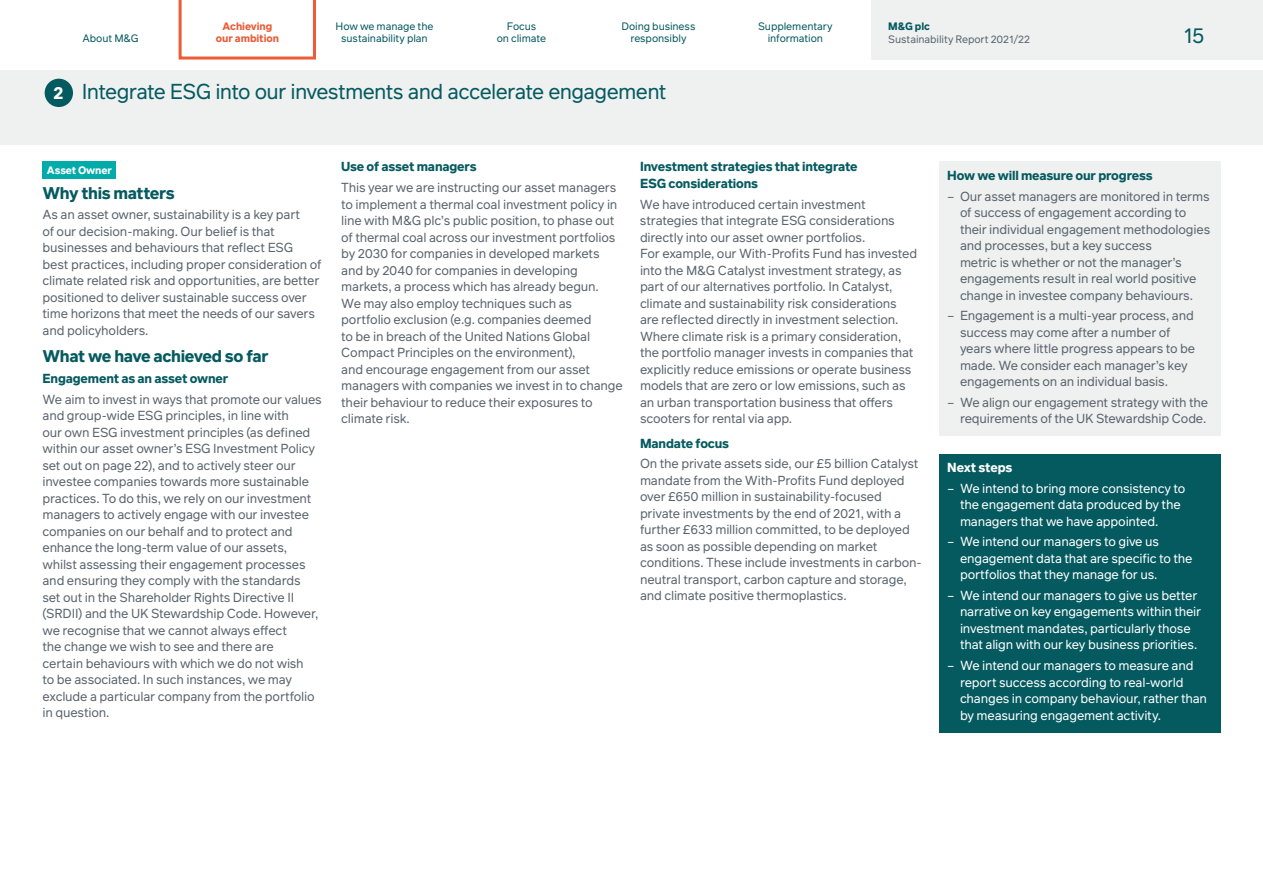
<style>
.page{position:relative;width:1263px;height:893px;background:#fff}
.page>*{position:absolute;margin:0;border:0;box-sizing:border-box;transform-origin:0 0}
.t1{font:21px "Infra";letter-spacing:-.035em;color:#055a60}
.t2{font:700 16.95px "Infra";color:#fff}
.t3{font:700 16.5px "Infra";letter-spacing:-.025em;color:#055a60}
.t4{font:12.75px/16.5px "Infra";letter-spacing:-.015em;color:#5b656e}
.t5{font:12.75px/16.5px "Infra";letter-spacing:-.015em;color:#fff}
.t6{font:700 12.75px/16.5px "Infra";letter-spacing:-.01em;color:#055a60}
.t7{font:700 12.75px "Infra";letter-spacing:-.01em;color:#fff}
.t8{font:10.5px/12.8px "Infra";letter-spacing:-.01em;color:#055a60;text-align:center}
.t9{font:10.5px "Infra";letter-spacing:-.01em;color:#5b656e}
.t10{font:700 10.5px/12.8px "Infra";letter-spacing:-.005em;color:#eb5c37;text-align:center}
.t11{font:700 10.5px "Infra";letter-spacing:-.005em;color:#fff}
.t12{font:700 10.5px "Infra";color:#055a60}
</style>
<div class="page">
<div style="left:0;top:70px;width:1263px;height:75px;background:#eff0f0"></div>
<div style="left:43px;top:162px;width:73px;height:17px;background:#00abaa"></div>
<div style="left:939px;top:162px;width:281px;height:274px;background:#eff0f0"></div>
<div style="left:939px;top:454px;width:281px;height:278px;background:#055a60"></div>
<div style="left:45px;top:79px;width:28px;height:28px;background:#055a60;border-radius:50%"></div>
<div style="left:872px;top:0;width:391px;height:60px;background:#eff0f0"></div>
<svg style="left:179px;top:0;width:137px;height:60px"></svg>
<h2 class="t2" style="left:53px;top:80px;width:11px">2</h2>
<p class="t8" style="left:82px;top:32px;width:58px">About M&amp;G</p>
<p class="t10" style="left:216px;top:19px;width:65px">Achieving our ambition</p>
<p class="t8" style="left:335px;top:19px;width:100px">How we manage the sustainability plan</p>
<p class="t8" style="left:497px;top:19px;width:51px">Focus<br>on climate</p>
<p class="t8" style="left:621px;top:19px;width:75px">Doing business responsibly</p>
<p class="t8" style="left:758px;top:19px;width:76px">Supplementary information</p>
<h1 class="t1" style="left:82px;top:77px;width:586px">Integrate ESG into our investments and accelerate engagement</h1>
<p class="t12" style="left:888px;top:18px;width:43px">M&amp;G plc</p>
<p class="t9" style="left:888px;top:31px;width:143px">Sustainability Report 2021/22</p>
<h1 class="t1" style="left:1183px;top:21px;width:22px">15</h1>
<h5 class="t11" style="left:47px;top:163px;width:67px">Asset Owner</h5>
<h6 class="t3" style="left:43px;top:181px;width:134px">Why this matters</h6>
<p class="t4" style="left:43px;top:206px;width:281px">As an asset owner, sustainability is a key part<br>of our decision-making. Our belief is that businesses and behaviours that reflect ESG best practices, including proper consideration of climate related risk and opportunities, are better positioned to deliver sustainable success over time horizons that meet the needs of our savers and policyholders.</p>
<h6 class="t3" style="left:43px;top:344px;width:227px">What we have achieved so far</h6>
<p class="t6" style="left:43px;top:370px;width:187px">Engagement as an asset owner</p>
<p class="t4" style="left:43px;top:391px;width:281px">We aim to invest in ways that promote our values and group-wide ESG principles, in line with<br>our own ESG investment principles (as defined within our asset owner’s ESG Investment Policy set out on page 22), and to actively steer our investee companies towards more sustainable practices. To do this, we rely on our investment managers to actively engage with our investee companies on our behalf and to protect and enhance the long-term value of our assets, whilst assessing their engagement processes and ensuring they comply with the standards set out in the Shareholder Rights Directive II (SRDII) and the UK Stewardship Code. However, we recognise that we cannot always effect<br>the change we wish to see and there are<br>certain behaviours with which we do not wish<br>to be associated. In such instances, we may exclude a particular company from the portfolio in question.</p>
<p class="t6" style="left:341px;top:158px;width:137px">Use of asset managers</p>
<p class="t4" style="left:341px;top:179px;width:283px">This year we are instructing our asset managers to implement a thermal coal investment policy in line with M&amp;G plc’s public position, to phase out of thermal coal across our investment portfolios by 2030 for companies in developed markets and by 2040 for companies in developing markets, a process which has already begun.<br>We may also employ techniques such as portfolio exclusion (e.g. companies deemed<br>to be in breach of the United Nations Global Compact Principles on the environment),<br>and encourage engagement from our asset managers with companies we invest in to change their behaviour to reduce their exposures to climate risk.</p>
<p class="t6" style="left:640px;top:158px;width:219px">Investment strategies that integrate<br>ESG considerations</p>
<p class="t4" style="left:640px;top:195px;width:279px">We have introduced certain investment strategies that integrate ESG considerations directly into our asset owner portfolios.<br>For example, our With-Profits Fund has invested into the M&amp;G Catalyst investment strategy, as part of our alternatives portfolio. In Catalyst, climate and sustainability risk considerations are reflected directly in investment selection.<br>Where climate risk is a primary consideration, the portfolio manager invests in companies that explicitly reduce emissions or operate business models that are zero or low emissions, such as an urban transportation business that offers scooters for rental via app.</p>
<p class="t6" style="left:640px;top:435px;width:91px">Mandate focus</p>
<p class="t4" style="left:640px;top:455px;width:283px">On the private assets side, our £5 billion Catalyst mandate from the With-Profits Fund deployed over £650 million in sustainability-focused private investments by the end of 2021, with a further £633 million committed, to be deployed as soon as possible depending on market conditions. These include investments in carbon&shy;neutral transport, carbon capture and storage, and climate positive thermoplastics.</p>
<h6 class="t6" style="left:947px;top:167px;width:207px">How we will measure our progress</h6>
<p class="t4" style="left:960px;top:187px;width:252px;text-indent:-13px">– Our asset managers are monitored in terms of success of engagement according to their individual engagement methodologies and processes, but a key success<br>metric is whether or not the manager’s engagements result in real world positive change in investee company behaviours.</p>
<p class="t4" style="left:960px;top:307px;width:237px;text-indent:-13px">– Engagement is a multi-year process, and success may come after a number of years where little progress appears to be made. We consider each manager’s key engagements on an individual basis.</p>
<p class="t4" style="left:947px;top:394px;width:262px;text-align:right">– We align our engagement strategy with the requirements of the UK Stewardship Code.</p>
<h6 class="t7" style="left:947px;top:458px;width:67px">Next steps</h6>
<p class="t5" style="left:960px;top:480px;width:227px;text-indent:-13px">– We intend to bring more consistency to the engagement data produced by the managers that we have appointed.</p>
<p class="t5" style="left:960px;top:533px;width:234px;text-indent:-13px">– We intend our managers to give us engagement data that are specific to the portfolios that they manage for us.</p>
<p class="t5" style="left:960px;top:587px;width:243px;text-indent:-13px">– We intend our managers to give us better narrative on key engagements within their investment mandates, particularly those that align with our key business priorities.</p>
<p class="t5" style="left:960px;top:657px;width:249px;text-indent:-13px">– We intend our managers to measure and report success according to real-world changes in company behaviour, rather than by measuring engagement activity.</p>
</div>
